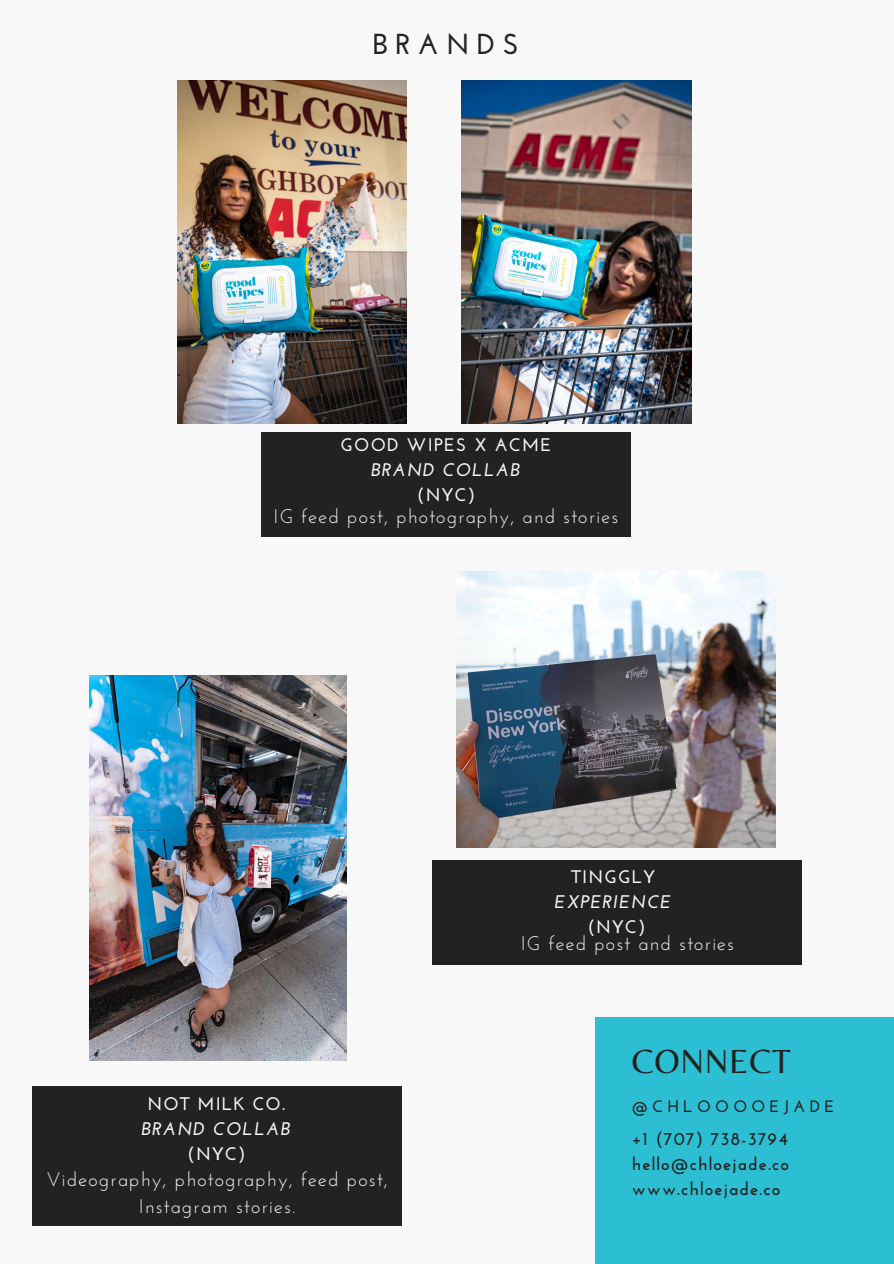
<style>
.page{position:relative;width:894px;height:1264px;background:#fff}
.page>*{position:absolute;margin:0;border:0;box-sizing:border-box;transform-origin:0 0}
.t1{font:34.8px "Belleza";letter-spacing:.02em;color:#222}
.t2{font:700 28.8px "Josefin Sans";letter-spacing:.25em;color:#222}
.t3{font:19.65px/27px "Josefin Sans";letter-spacing:.06em;color:#f8f8f8;text-align:center}
.t4{font:700 18.15px "Josefin Sans";letter-spacing:.06em;color:#222}
.t5{font:700 18.15px "Josefin Sans";letter-spacing:.06em;color:#f8f8f8}
.t6{font:italic 700 18.15px "Josefin Sans";letter-spacing:.06em;color:#f8f8f8}
.t7{font:700 16.5px "Josefin Sans";letter-spacing:.25em;color:#222}
</style>
<div class="page">
<div style="left:0;top:0;width:893px;height:1263px;background:#f8f8f8"></div>
<div style="left:595px;top:1016px;width:298px;height:247px;background:#2cbfd3"></div>
<div style="left:33px;top:1085px;width:369px;height:140px;background:#222"></div>
<img style="left:89px;top:675px;width:257px;height:385px">
<img style="left:461px;top:81px;width:229px;height:342px">
<img style="left:178px;top:81px;width:228px;height:342px">
<img style="left:457px;top:571px;width:318px;height:276px">
<div style="left:431px;top:860px;width:370px;height:105px;background:#222"></div>
<div style="left:261px;top:432px;width:369px;height:104px;background:#222"></div>
<p class="t2" style="left:372px;top:33px;width:148px">BRANDS</p>
<p class="t5" style="left:340px;top:437px;width:212px">GOOD WIPES X ACME</p>
<p class="t6" style="left:371px;top:462px;width:151px">BRAND COLLAB</p>
<p class="t5" style="left:417px;top:487px;width:59px">(NYC)</p>
<p class="t3" style="left:273px;top:504px;width:346px">IG feed post, photography, and stories</p>
<p class="t5" style="left:147px;top:1096px;width:139px">NOT MILK CO.</p>
<p class="t6" style="left:142px;top:1121px;width:151px">BRAND COLLAB</p>
<p class="t5" style="left:187px;top:1145px;width:59px">(NYC)</p>
<p class="t3" style="left:47px;top:1167px;width:342px">Videography, photography, feed post,<br>Instagram stories.</p>
<p class="t5" style="left:571px;top:869px;width:86px">TINGGLY</p>
<p class="t6" style="left:554px;top:894px;width:118px">EXPERIENCE</p>
<p class="t5" style="left:587px;top:919px;width:59px">(NYC)</p>
<p class="t3" style="left:520px;top:932px;width:215px">IG feed post and stories</p>
<p class="t1" style="left:631px;top:1040px;width:160px">CONNECT</p>
<p class="t7" style="left:631px;top:1099px;width:204px">@CHLOOOOEJADE</p>
<p class="t4" style="left:631px;top:1131px;width:158px">+1 (707) 738-3794</p>
<p class="t4" style="left:631px;top:1156px;width:159px">hello@chloejade.co</p>
<p class="t4" style="left:631px;top:1181px;width:150px">www.chloejade.co</p>
</div>
